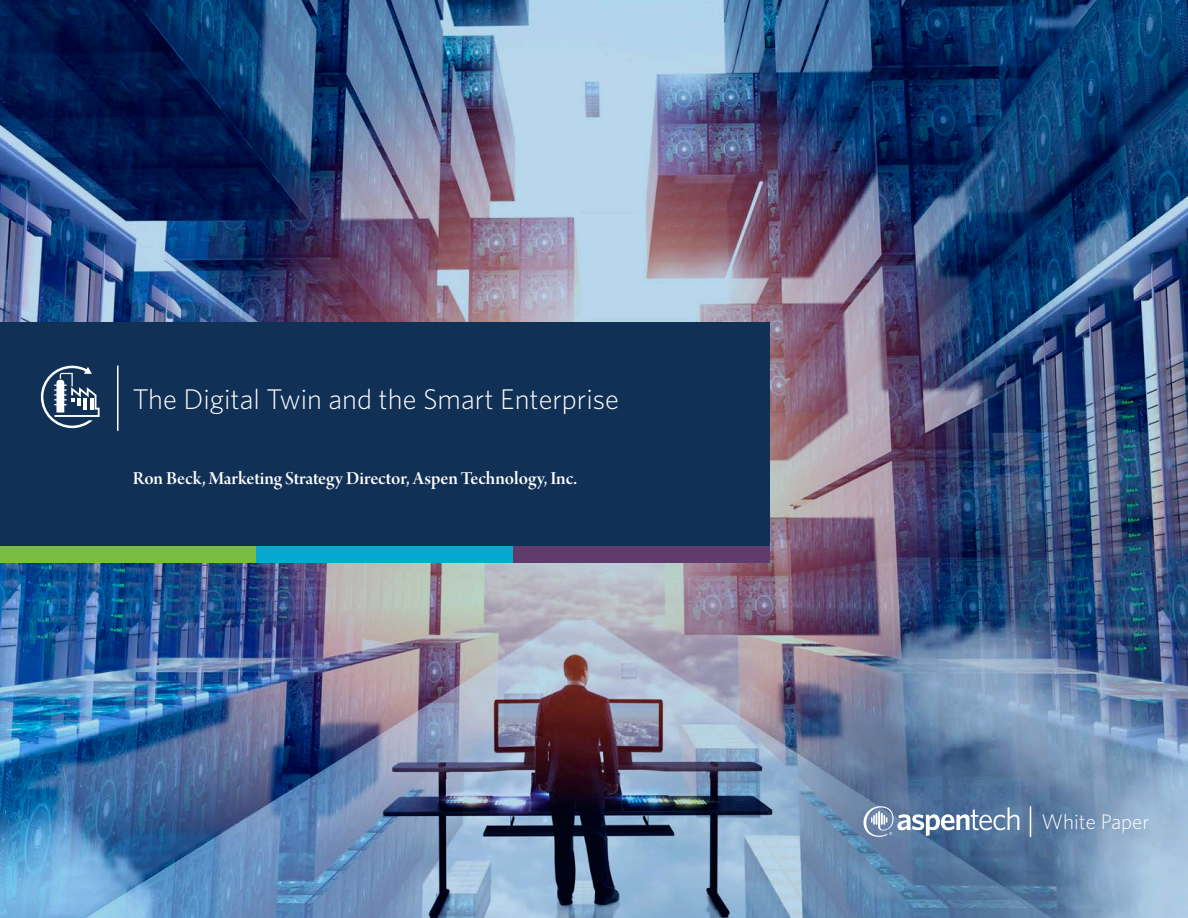
<style>
.page{position:relative;width:1188px;height:918px;background:#fff}
.page>*{position:absolute;margin:0;border:0;box-sizing:border-box;transform-origin:0 0}
.t1{font:300 28.5px "Whitney";color:#fff}
.t2{font:300 21px "Whitney";color:#fff}
.t3{font:19.5px "Arno Pro Smbd Display";letter-spacing:-.005em;color:#fff}
</style>
<div class="page">
<img style="left:0;top:0;width:1188px;height:918px">
<div style="left:0;top:322px;width:770px;height:226px;background:#113056"></div>
<svg style="left:864px;top:806px;width:155px;height:31px"></svg>
<hr style="left:1030px;top:806px;width:1px;height:31px;background:#fff">
<svg style="left:41px;top:366px;width:59px;height:62px"></svg>
<hr style="left:117px;top:366px;width:1px;height:65px;background:#fff">
<div style="left:0;top:546px;width:256px;height:17px;background:#77be42"></div>
<div style="left:256px;top:546px;width:256px;height:17px;background:#05a8ce"></div>
<div style="left:513px;top:546px;width:257px;height:17px;background:#5f3c6b"></div>
<h1 class="t1" style="left:133px;top:380px;width:488px">The Digital Twin and the Smart Enterprise</h1>
<p class="t3" style="left:133px;top:467px;width:446px">Ron Beck, Marketing Strategy Director, Aspen Technology, Inc.</p>
<p class="t2" style="left:1042px;top:807px;width:109px">White Paper</p>
</div>
